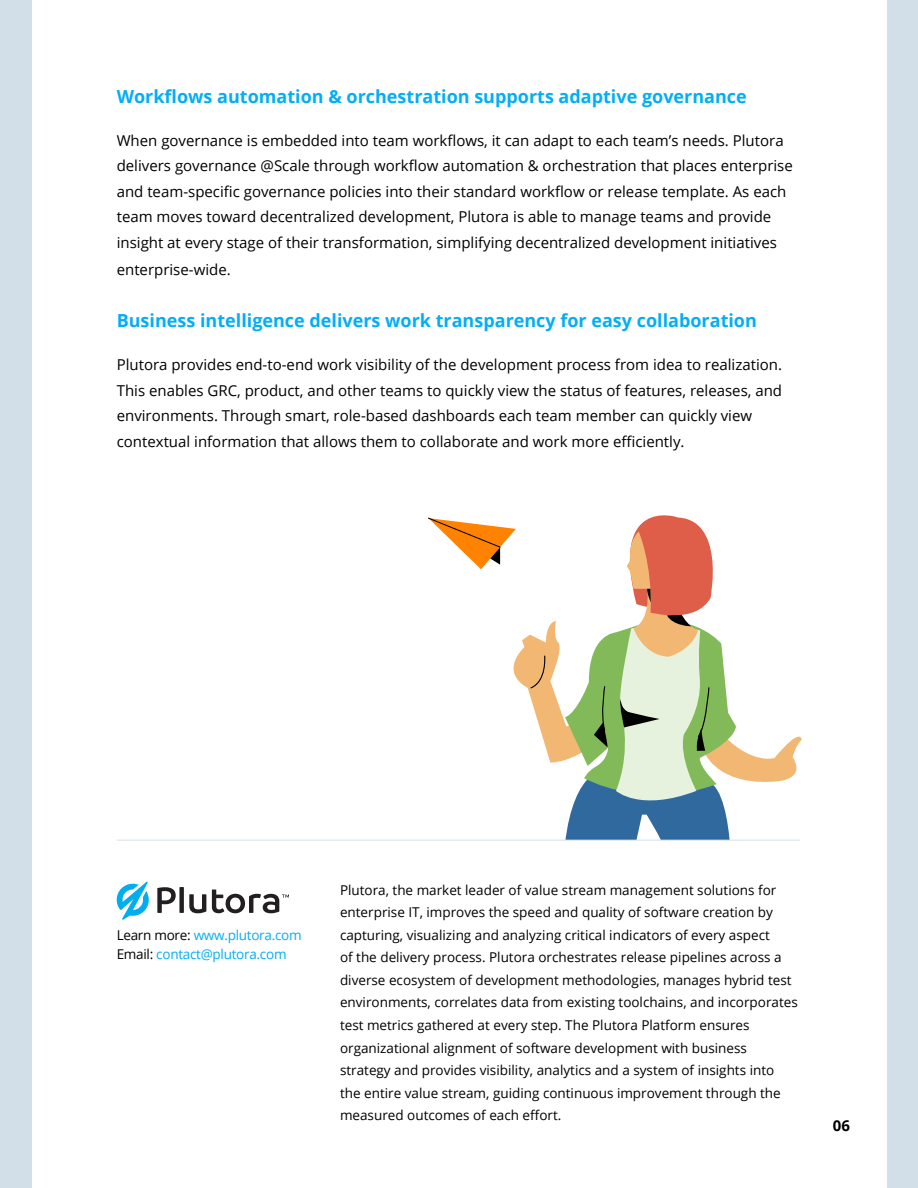
<style>
.page{position:relative;width:918px;height:1188px;background:#d3dfe8}
.page>*{position:absolute;margin:0;border:0;box-sizing:border-box;transform-origin:0 0}
.t1{font:700 18px "Open Sans";color:#02aef6}
.t2{font:15px/25.5px "Open Sans";color:#000}
.t3{font:700 15px "Open Sans";color:#000}
.t4{font:13.5px/22.5px "Open Sans";color:#000}
.t5{font:13.5px/19.5px "Open Sans";letter-spacing:-.02em;color:#02aef6}
.s1{color:#000}
</style>
<div class="page">
<div style="left:32px;top:0;width:854px;height:1188px;background:#fff"></div>
<svg style="left:428px;top:515px;width:374px;height:325px"></svg>
<hr style="left:117px;top:840px;width:683px;height:1px;background:#d3dfe8">
<svg style="left:157px;top:887px;width:49px;height:26px"></svg>
<svg style="left:117px;top:882px;width:32px;height:38px"></svg>
<svg style="left:212px;top:889px;width:77px;height:24px"></svg>
<p class="t1" style="left:117px;top:84px;width:632px">Workflows automation &amp; orchestration supports adaptive governance</p>
<p class="t2" style="left:117px;top:127px;width:678px">When governance is embedded into team workflows, it can adapt to each team’s needs. Plutora delivers governance @Scale through workflow automation &amp; orchestration that places enterprise and team-specific governance policies into their standard workflow or release template. As each team moves toward decentralized development, Plutora is able to manage teams and provide insight at every stage of their transformation, simplifying decentralized development initiatives</p>
<p class="t2" style="left:117px;top:258px;width:116px">enterprise-wide.</p>
<p class="t1" style="left:117px;top:314px;width:642px">Business intelligence delivers work transparency for easy collaboration</p>
<p class="t2" style="left:117px;top:354px;width:667px">Plutora provides end-to-end work visibility of the development process from idea to realization.<br>This enables GRC, product, and other teams to quickly view the status of features, releases, and environments. Through smart, role-based dashboards each team member can quickly view contextual information that allows them to collaborate and work more efficiently.</p>
<p class="t5" style="left:117px;top:926px;width:187px"><span class="s1">Learn more:</span> www.plutora.com<br><span class="s1">Email:</span> contact@plutora.com</p>
<p class="t4" style="left:340px;top:880px;width:459px">Plutora, the market leader of value stream management solutions for enterprise IT, improves the speed and quality of software creation by capturing, visualizing and analyzing critical indicators of every aspect<br>of the delivery process. Plutora orchestrates release pipelines across a diverse ecosystem of development methodologies, manages hybrid test environments, correlates data from existing toolchains, and incorporates test metrics gathered at every step. The Plutora Platform ensures organizational alignment of software development with business strategy and provides visibility, analytics and a system of insights into the entire value stream, guiding continuous improvement through the measured outcomes of each effort.</p>
<p class="t3" style="left:833px;top:1120px;width:19px">06</p>
</div>
